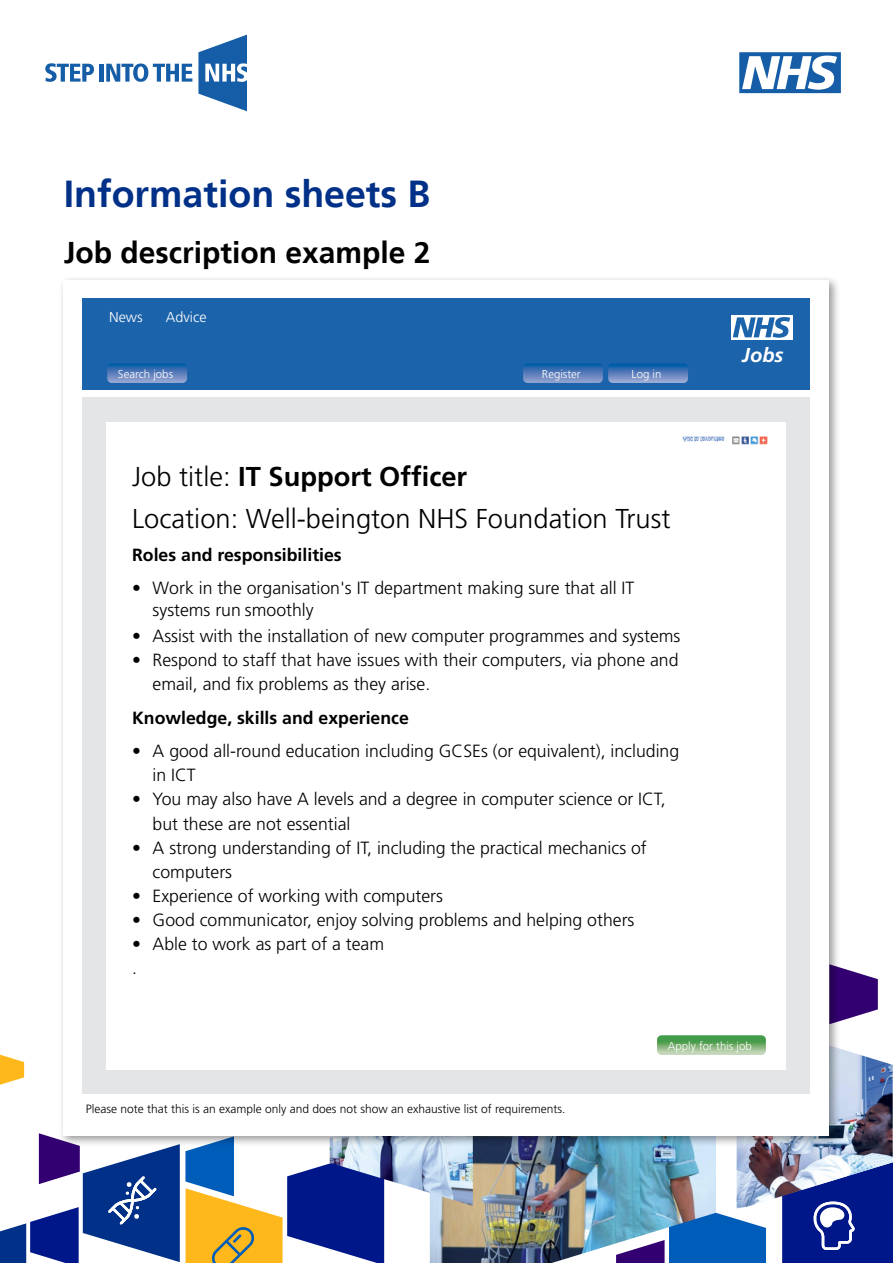
<style>
.page{position:relative;width:893px;height:1263px;background:#fff}
.page>*{position:absolute;margin:0;border:0;box-sizing:border-box;transform-origin:0 0}
.t1{font:700 37.5px "Frutiger LT";color:#003087}
.t2{font:700 30px "Frutiger LT";color:#000}
.t3{font:300 27.3px/41.8px "Frutiger";color:#000}
.t4{font:italic 700 20.1px "Frutiger";color:#fff}
.t5{font:300 17.7px/24.2px "Frutiger";color:#000}
.t6{font:700 17.7px "Frutiger";color:#000}
.t7{font:300 14.4px "Frutiger";color:#fff}
.t8{font:300 12px "Frutiger";color:#000}
.t9{font:300 11.4px "Frutiger";color:#fff}
.s1{font-weight:700}
</style>
<div class="page">
<svg style="left:840px;top:967px;width:38px;height:50px"></svg>
<svg style="left:0;top:1055px;width:24px;height:30px"></svg>
<svg style="left:716px;top:1199px;width:50px;height:64px"></svg>
<img style="left:430px;top:1147px;width:286px;height:116px">
<img style="left:384px;top:1147px;width:89px;height:59px">
<svg style="left:782px;top:1210px;width:111px;height:53px;background:#1a2f95"></svg>
<svg style="left:0;top:1133px;width:384px;height:130px"></svg>
<img style="left:737px;top:1017px;width:156px;height:193px">
<svg style="left:45px;top:63px;width:49px;height:19px"></svg>
<div style="left:99px;top:64px;width:5px;height:18px;background:#165da7"></div>
<svg style="left:106px;top:63px;width:86px;height:19px"></svg>
<svg style="left:198px;top:35px;width:49px;height:76px"></svg>
<svg style="left:739px;top:52px;width:102px;height:41px"></svg>
<div style="left:58px;top:276px;width:782px;height:871px;background:#000;opacity:.4"></div>
<div style="left:64px;top:281px;width:765px;height:855px;background:#fff"></div>
<div style="left:82px;top:298px;width:728px;height:92px;background:#1b63ab"></div>
<div style="left:82px;top:397px;width:728px;height:696px;background:#e4e5e6"></div>
<div style="left:107px;top:422px;width:679px;height:648px;background:#fff"></div>
<div style="left:731px;top:315px;width:61px;height:25px;background:#fff"></div>
<svg style="left:733px;top:317px;width:57px;height:21px"></svg>
<svg style="left:657px;top:1035px;width:109px;height:20px;background:#7cb478"></svg>
<svg style="left:107px;top:363px;width:80px;height:20px;background:#517dba"></svg>
<svg style="left:523px;top:363px;width:165px;height:20px;background:#4e7cb9"></svg>
<img style="left:682px;top:436px;width:86px;height:9px">
<h1 class="t1" style="left:64px;top:172px;width:368px">Information sheets B</h1>
<h2 class="t2" style="left:64px;top:235px;width:368px">Job description example 2</h2>
<p class="t7" style="left:109px;top:309px;width:35px">News</p>
<p class="t7" style="left:166px;top:309px;width:42px">Advice</p>
<p class="t9" style="left:118px;top:367px;width:57px">Search jobs</p>
<p class="t9" style="left:542px;top:367px;width:40px">Register</p>
<p class="t9" style="left:632px;top:367px;width:31px">Log in</p>
<h3 class="t3" style="left:132px;top:456px;width:540px">Job title: <span class="s1">IT Support Officer<br></span>Location: Well-beington NHS Foundation Trust</h3>
<p class="t6" style="left:132px;top:545px;width:211px">Roles and responsibilities</p>
<p class="t5" style="left:153px;top:576px;width:483px;line-height:22px;text-indent:-20px">• Work in the organisation's IT department making sure that all IT systems run smoothly</p>
<p class="t5" style="left:132px;top:623px;width:550px">• Assist with the installation of new computer programmes and systems</p>
<p class="t5" style="left:153px;top:647px;width:527px;text-indent:-20px">• Respond to staff that have issues with their computers, via phone and email, and fix problems as they arise.</p>
<p class="t6" style="left:132px;top:707px;width:278px">Knowledge, skills and experience</p>
<p class="t5" style="left:153px;top:739px;width:528px;text-indent:-20px">• A good all-round education including GCSEs (or equivalent), including in ICT</p>
<p class="t5" style="left:153px;top:787px;width:515px;text-indent:-20px">• You may also have A levels and a degree in computer science or ICT, but these are not essential</p>
<p class="t5" style="left:153px;top:835px;width:496px;text-indent:-20px">• A strong understanding of IT, including the practical mechanics of computers</p>
<p class="t5" style="left:132px;top:883px;width:312px">• Experience of working with computers</p>
<p class="t5" style="left:132px;top:908px;width:504px">• Good communicator, enjoy solving problems and helping others</p>
<p class="t5" style="left:132px;top:932px;width:253px">• Able to work as part of a team .</p>
<p class="t4" style="left:742px;top:344px;width:43px">Jobs</p>
<p class="t8" style="left:86px;top:1101px;width:481px">Please note that this is an example only and does not show an exhaustive list of requirements.</p>
<p class="t9" style="left:668px;top:1039px;width:86px">Apply for this job</p>
</div>
